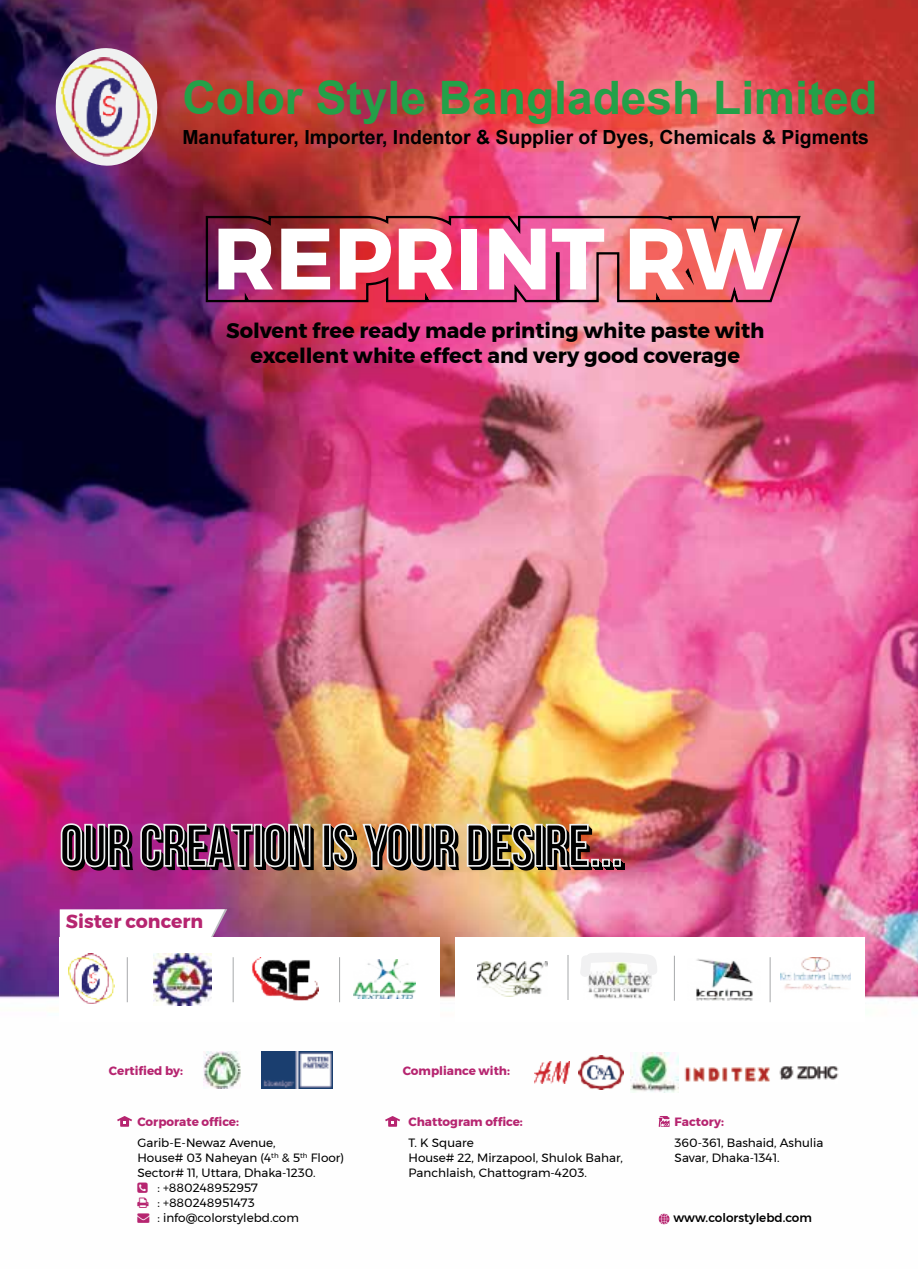
<style>
.page{position:relative;width:918px;height:1269px;background:#fff}
.page>*{position:absolute;margin:0;border:0;box-sizing:border-box;transform-origin:0 0}
.t1{font:700 86.7px "Montserrat";color:#fff}
.t2{font:700 58.95px "Bebas Neue";color:#000}
.t3{font:700 46.2px "Arial";color:#24a048}
.t4{font:700 21px/25.2px "Montserrat";color:#000;text-align:center}
.t5{font:700 19.5px "Arial";color:#000}
.t6{font:700 18.9px "Montserrat";color:#b62570}
.t7{font:12px/15px "Montserrat";color:#000}
.t8{font:700 12px "Montserrat";color:#b62570}
.t9{font:500 12px "Montserrat";color:#000}
</style>
<div class="page">
<img style="left:0;top:0;width:918px;height:1225px">
<svg style="left:60px;top:909px;width:167px;height:28px"></svg>
<div style="left:59px;top:937px;width:381px;height:85px;background:#fff"></div>
<img style="left:68px;top:953px;width:46px;height:51px">
<img style="left:154px;top:953px;width:57px;height:53px">
<hr style="left:127px;top:957px;width:1px;height:45px;background:#a7a9ab">
<hr style="left:233px;top:957px;width:1px;height:45px;background:#a7a9ab">
<hr style="left:339px;top:957px;width:1px;height:45px;background:#a7a9ab">
<img style="left:252px;top:958px;width:66px;height:43px">
<img style="left:353px;top:960px;width:63px;height:39px">
<div style="left:455px;top:937px;width:410px;height:85px;background:#fff"></div>
<hr style="left:568px;top:955px;width:1px;height:45px;background:#a7a9ab">
<hr style="left:674px;top:956px;width:1px;height:45px;background:#a7a9ab">
<hr style="left:770px;top:957px;width:1px;height:45px;background:#a7a9ab">
<img style="left:477px;top:961px;width:70px;height:36px">
<img style="left:588px;top:987px;width:62px;height:12px">
<svg style="left:580px;top:953px;width:77px;height:34px"></svg>
<img style="left:696px;top:958px;width:57px;height:43px">
<img style="left:781px;top:957px;width:69px;height:33px">
<img style="left:203px;top:1051px;width:38px;height:37px">
<img style="left:262px;top:1051px;width:71px;height:38px">
<img style="left:631px;top:1053px;width:47px;height:39px">
<img style="left:534px;top:1061px;width:35px;height:23px">
<img style="left:578px;top:1055px;width:46px;height:35px">
<img style="left:684px;top:1062px;width:90px;height:24px">
<img style="left:776px;top:1063px;width:66px;height:21px">
<svg style="left:60px;top:823px;width:71px;height:45px;background:#c35aa2"></svg>
<svg style="left:139px;top:823px;width:114px;height:45px;background:#bc5c9d"></svg>
<div style="left:254px;top:824px;width:8px;height:43px;border:2px solid #f0f1f1"></div>
<svg style="left:264px;top:823px;width:47px;height:45px;background:#c7908f"></svg>
<div style="left:323px;top:824px;width:8px;height:43px;border:2px solid #f0f1f1"></div>
<svg style="left:332px;top:823px;width:23px;height:45px"></svg>
<svg style="left:361px;top:823px;width:96px;height:45px;background:#e2b086"></svg>
<svg style="left:466px;top:823px;width:67px;height:45px;background:#e9d08f"></svg>
<div style="left:535px;top:824px;width:8px;height:43px;border:2px solid #f0f1f1"></div>
<img style="left:545px;top:823px;width:45px;height:45px">
<div style="left:591px;top:859px;width:8px;height:8px;border:2px solid #f0f1f1"></div>
<div style="left:602px;top:859px;width:8px;height:8px;border:2px solid #f0f1f1"></div>
<div style="left:613px;top:859px;width:8px;height:8px;border:2px solid #f0f1f1"></div>
<svg style="left:54px;top:47px;width:105px;height:120px"></svg>
<img style="left:61px;top:57px;width:91px;height:100px">
<svg style="left:659px;top:1116px;width:11px;height:11px"></svg>
<svg style="left:117px;top:1116px;width:15px;height:11px"></svg>
<svg style="left:385px;top:1116px;width:15px;height:11px"></svg>
<img style="left:205px;top:214px;width:597px;height:89px">
<svg style="left:684px;top:266px;width:14px;height:28px"></svg>
<svg style="left:659px;top:1214px;width:11px;height:10px"></svg>
<svg style="left:137px;top:1183px;width:12px;height:40px"></svg>
<h3 class="t3" style="left:182px;top:65px;width:696px">Color Style Bangladesh Limited</h3>
<h3 class="t5" style="left:182px;top:124px;width:688px">Manufaturer, Importer, Indentor &amp; Supplier of Dyes, Chemicals &amp; Pigments</h3>
<h1 class="t1" style="left:213px;top:189px;width:572px">REPRINT RW</h1>
<h3 class="t4" style="left:226px;top:318px;width:540px">Solvent free ready made printing white paste with excellent white effect and very good coverage</h3>
<h2 class="t2" style="left:64px;top:817px;width:564px">OUR CREATION IS YOUR DESIRE...</h2>
<h3 class="t6" style="left:66px;top:906px;width:139px">Sister concern</h3>
<p class="t8" style="left:109px;top:1061px;width:76px">Certified by:</p>
<p class="t8" style="left:403px;top:1061px;width:109px">Compliance with:</p>
<p class="t8" style="left:409px;top:1112px;width:116px">Chattogram office:</p>
<p class="t7" style="left:409px;top:1135px;width:216px">T. K Square<br>House# 22, Mirzapool, Shulok Bahar,<br>Panchlaish, Chattogram-4203.</p>
<p class="t8" style="left:137px;top:1112px;width:103px">Corporate office:</p>
<p class="t7" style="left:137px;top:1135px;width:140px">Garib-E-Newaz Avenue,</p>
<p class="t7" style="left:137px;top:1150px;width:208px">House# 03 Naheyan (4<sup>th</sup> &amp; 5<sup>th</sup> Floor)</p>
<p class="t7" style="left:137px;top:1165px;width:180px">Sector# 11, Uttara, Dhaka-1230.</p>
<p class="t7" style="left:157px;top:1180px;width:102px">: +880248952957</p>
<p class="t7" style="left:157px;top:1195px;width:99px">: +880248951473</p>
<p class="t7" style="left:157px;top:1210px;width:143px">: info@colorstylebd.com</p>
<p class="t8" style="left:675px;top:1112px;width:51px">Factory:</p>
<p class="t7" style="left:675px;top:1135px;width:150px">360-361, Bashaid, Ashulia<br>Savar, Dhaka-1341.</p>
<p class="t9" style="left:673px;top:1208px;width:140px">www.colorstylebd.com</p>
</div>
